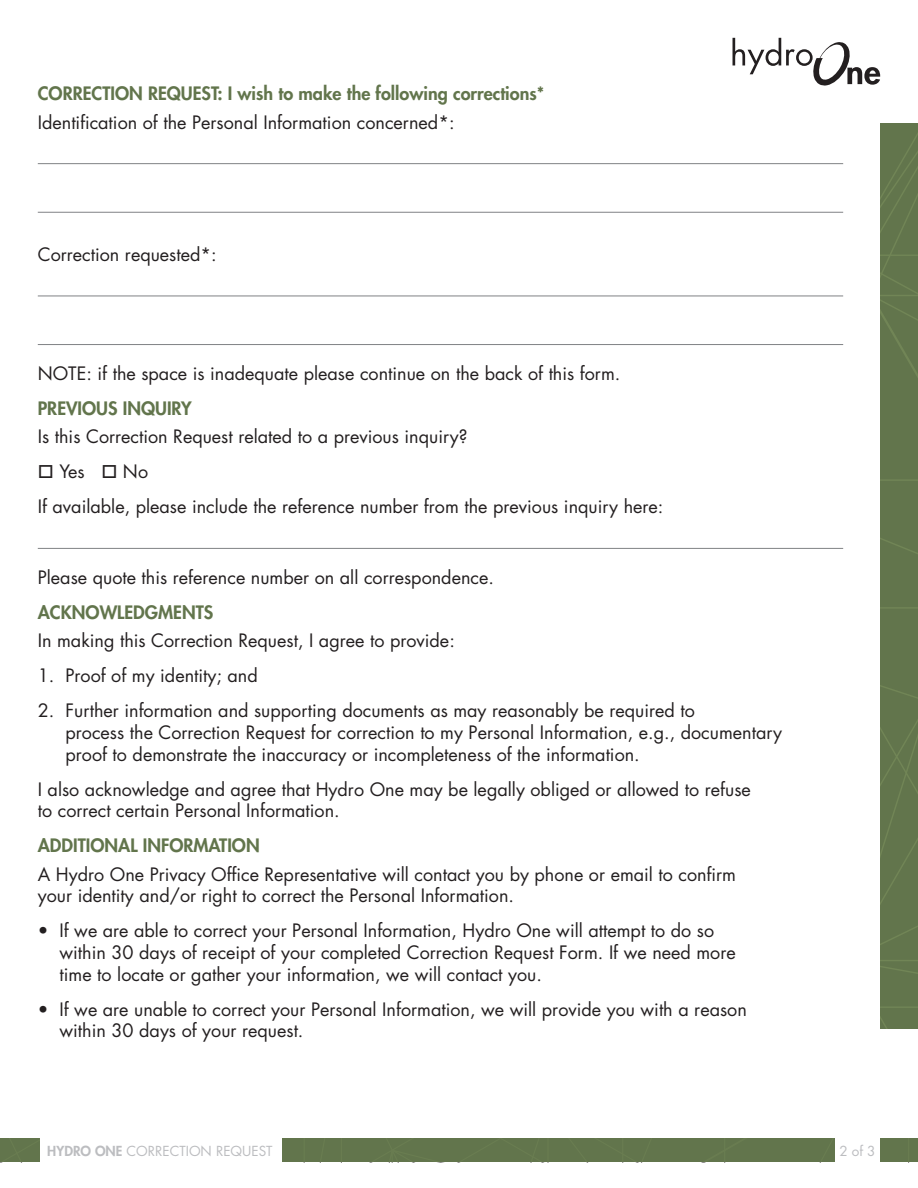
<style>
.page{position:relative;width:918px;height:1188px;background:#fff}
.page>*{position:absolute;margin:0;border:0;box-sizing:border-box;transform-origin:0 0}
.t1{font:18px/21.6px "Futura Std";color:#231f20}
.t2{font:800 18px "Futura Std";color:#62754c}
.t3{font:13.5px "Futura Std";color:#bcbdc0}
.s1{font-weight:800}
</style>
<div class="page">
<div style="left:282px;top:1138px;width:552px;height:24px;background:#62754c"></div>
<svg style="left:0;top:1138px;width:39px;height:24px"></svg>
<svg style="left:880px;top:1138px;width:38px;height:24px"></svg>
<div style="left:880px;top:123px;width:38px;height:905px;background:#62754c"></div>
<svg style="left:733px;top:38px;width:147px;height:48px"></svg>
<hr style="left:38px;top:163px;width:805px;height:1px;background:#808285">
<hr style="left:38px;top:212px;width:805px;height:1px;background:#808285">
<hr style="left:38px;top:296px;width:805px;height:1px;background:#808285">
<hr style="left:38px;top:344px;width:805px;height:1px;background:#808285">
<hr style="left:38px;top:548px;width:805px;height:1px;background:#808285">
<p class="t2" style="left:38px;top:82px;width:508px">CORRECTION REQUEST: I wish to make the following corrections*</p>
<p class="t1" style="left:38px;top:112px;width:418px">Identification of the Personal Information concerned*:</p>
<p class="t1" style="left:38px;top:244px;width:180px">Correction requested*:</p>
<p class="t1" style="left:38px;top:363px;width:584px">NOTE: if the space is inadequate please continue on the back of this form.</p>
<p class="t2" style="left:38px;top:397px;width:156px">PREVIOUS INQUIRY</p>
<p class="t1" style="left:38px;top:426px;width:431px">Is this Correction Request related to a previous inquiry?</p>
<p class="t1" style="left:38px;top:454px;width:627px;line-height:35.1px">□ Yes □ No<br>If available, please include the reference number from the previous inquiry here:</p>
<p class="t1" style="left:38px;top:566px;width:458px">Please quote this reference number on all correspondence.</p>
<p class="t2" style="left:38px;top:601px;width:177px">ACKNOWLEDGMENTS</p>
<p class="t1" style="left:38px;top:630px;width:419px">In making this Correction Request, I agree to provide:</p>
<p class="t1" style="left:38px;top:665px;width:222px">1. Proof of my identity; and</p>
<p class="t1" style="left:66px;top:700px;width:718px;text-indent:-28px">2. Further information and supporting documents as may reasonably be required to<br>process the Correction Request for correction to my Personal Information, e.g., documentary proof to demonstrate the inaccuracy or incompleteness of the information.</p>
<p class="t1" style="left:38px;top:778px;width:715px">I also acknowledge and agree that Hydro One may be legally obliged or allowed to refuse to correct certain Personal Information.</p>
<p class="t2" style="left:38px;top:834px;width:223px">ADDITIONAL INFORMATION</p>
<p class="t1" style="left:38px;top:863px;width:700px">A Hydro One Privacy Office Representative will contact you by phone or email to confirm your identity and/or right to correct the Personal Information.</p>
<p class="t1" style="left:60px;top:920px;width:678px;text-indent:-22px">• If we are able to correct your Personal Information, Hydro One will attempt to do so within 30 days of receipt of your completed Correction Request Form. If we need more time to locate or gather your information, we will contact you.</p>
<p class="t1" style="left:60px;top:998px;width:689px;text-indent:-22px">• If we are unable to correct your Personal Information, we will provide you with a reason within 30 days of your request.</p>
<p class="t3" style="left:47px;top:1143px;width:227px"><span class="s1">HYDRO ONE</span> CORRECTION REQUEST</p>
<p class="t3" style="left:839px;top:1142px;width:38px">2 of 3</p>
</div>
